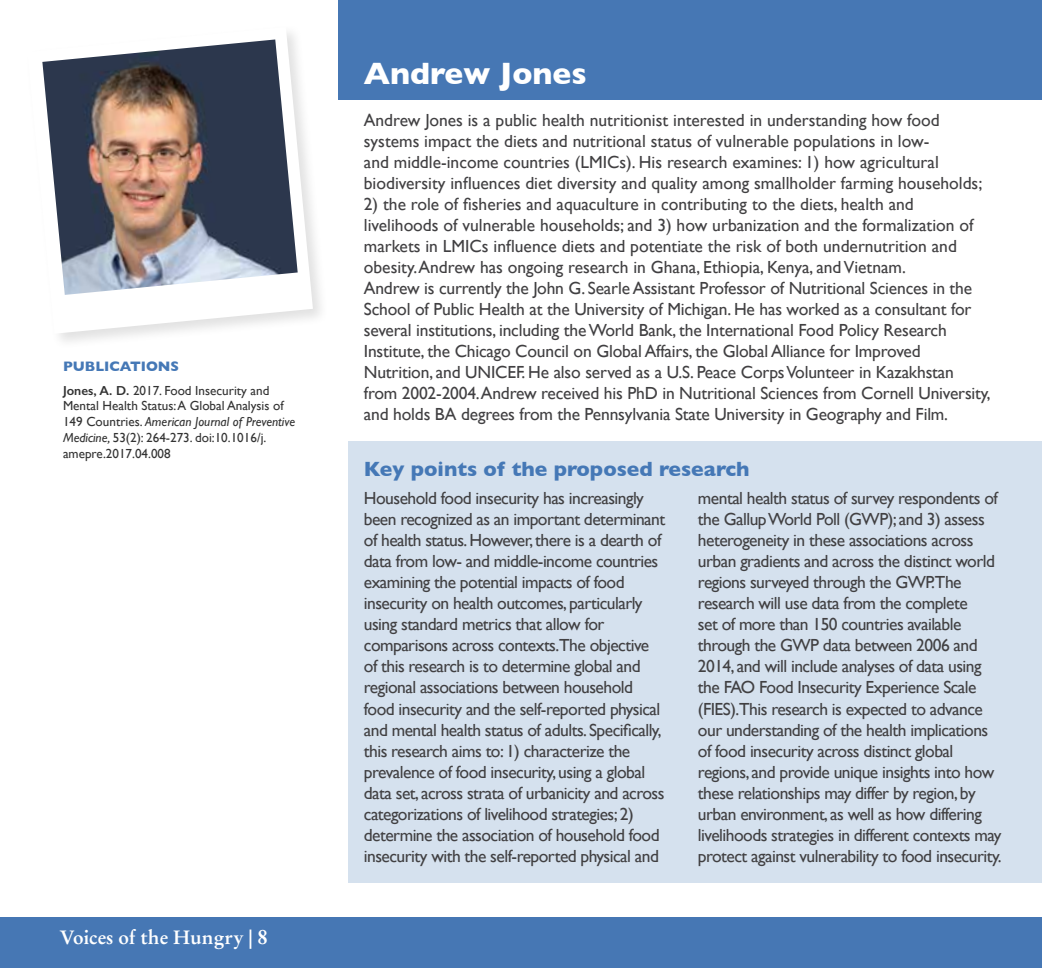
<style>
.page{position:relative;width:1042px;height:968px;background:#fff}
.page>*{position:absolute;margin:0;border:0;box-sizing:border-box;transform-origin:0 0}
.t1{font:700 31.5px "Gill Sans";color:#fff}
.t2{font:700 21px "Gill Sans";color:#4578b6}
.t3{font:700 19.25px "Stempel Garamond LT Std";color:#fff}
.t4{font:17.5px/21px "Gill Sans";letter-spacing:-.03em;color:#414042}
.t5{font:17.5px/21px "Gill Sans";letter-spacing:-.01em;color:#414042}
.t6{font:17.5px/21px "Gill Sans";color:#414042}
.t7{font:700 14px "Gill Sans";color:#4578b6}
.t8{font:13.12px/15.8px "Gill Sans";color:#333}
.s1{font-weight:600}
.s2{font-style:italic}
.s3{font-size:21px}
</style>
<div class="page">
<div style="left:0;top:916px;width:1042px;height:51px;background:#4677b4"></div>
<div style="left:338px;top:0;width:704px;height:99px;background:#4677b4"></div>
<div style="left:349px;top:441px;width:693px;height:441px;background:#d5e1ee"></div>
<div style="left:24px;top:24px;width:305px;height:325px;background:#000;opacity:.12"></div>
<svg style="left:27px;top:27px;width:286px;height:307px"></svg>
<img style="left:42px;top:39px;width:256px;height:256px">
<p class="t7" style="left:63px;top:355px;width:118px">PUBLICATIONS</p>
<p class="t8" style="left:63px;top:382px;width:234px"><span class="s1">Jones, A. D.</span> 2017. Food Insecurity and Mental Health Status: A Global Analysis of 149 Countries. <span class="s2">American Journal of Preventive Medicine,</span> 53(2): 264-273. doi:10.1016/j. amepre.2017.04.008</p>
<p class="t3" style="left:60px;top:925px;width:210px">Voices of the Hungry | <span class="s3">8</span></p>
<h1 class="t1" style="left:364px;top:48px;width:224px">Andrew Jones</h1>
<p class="t6" style="left:364px;top:109px;width:620px">Andrew Jones is a public health nutritionist interested in understanding how food systems impact the diets and nutritional status of vulnerable populations in low-<br>and middle-income countries (LMICs). His research examines: 1) how agricultural biodiversity influences diet diversity and quality among smallholder farming households;</p>
<p class="t5" style="left:364px;top:193px;width:628px">2) the role of fisheries and aquaculture in contributing to the diets, health and livelihoods of vulnerable households; and 3) how urbanization and the formalization of markets in LMICs influence diets and potentiate the risk of both undernutrition and obesity. Andrew has ongoing research in Ghana, Ethiopia, Kenya, and Vietnam.<br>Andrew is currently the John G. Searle Assistant Professor of Nutritional Sciences in the School of Public Health at the University of Michigan. He has worked as a consultant for several institutions, including the World Bank, the International Food Policy Research Institute, the Chicago Council on Global Affairs, the Global Alliance for Improved Nutrition, and UNICEF. He also served as a U.S. Peace Corps Volunteer in Kazakhstan from 2002-2004.Andrew received his PhD in Nutritional Sciences from Cornell University, and holds BA degrees from the Pennsylvania State University in Geography and Film.</p>
<p class="t2" style="left:364px;top:452px;width:387px">Key points of the proposed research</p>
<p class="t4" style="left:364px;top:487px;width:303px">Household food insecurity has increasingly been recognized as an important determinant of health status. However, there is a dearth of data from low- and middle-income countries examining the potential impacts of food insecurity on health outcomes, particularly using standard metrics that allow for comparisons across contexts.The objective of this research is to determine global and regional associations between household food insecurity and the self-reported physical and mental health status of adults. Specifically, this research aims to: 1) characterize the prevalence of food insecurity, using a global data set, across strata of urbanicity and across categorizations of livelihood strategies; 2) determine the association of household food insecurity with the self-reported physical and</p>
<p class="t4" style="left:698px;top:487px;width:305px">mental health status of survey respondents of the Gallup World Poll (GWP); and 3) assess heterogeneity in these associations across urban gradients and across the distinct world regions surveyed through the GWP.The research will use data from the complete<br>set of more than 150 countries available through the GWP data between 2006 and 2014, and will include analyses of data using the FAO Food Insecurity Experience Scale (FIES).This research is expected to advance our understanding of the health implications of food insecurity across distinct global regions, and provide unique insights into how these relationships may differ by region, by urban environment, as well as how differing livelihoods strategies in different contexts may protect against vulnerability to food insecurity.</p>
</div>
